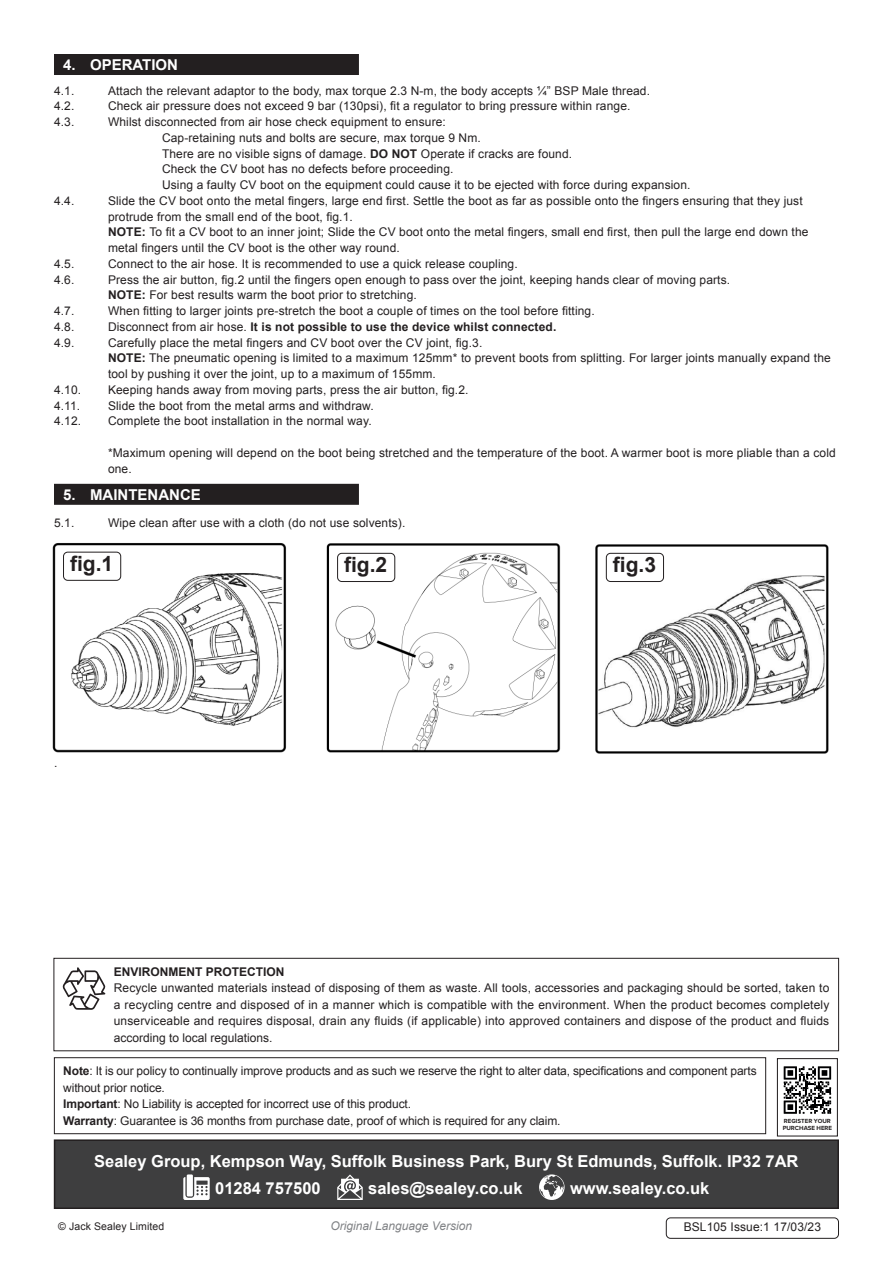
<style>
.page{position:relative;width:893px;height:1263px;background:#fff}
.page>*{position:absolute;margin:0;border:0;box-sizing:border-box;transform-origin:0 0}
.t1{font:700 21px "Arial";color:#231f20}
.Footer_Contact_Infor{font:700 16.5px "Arial";color:#fff}
.t2{font:700 15px "Arial";color:#fff}
.Enviroment_Protectio{font:12px/16.5px "Arial";letter-spacing:.01em;color:#231f20}
.Body{font:12px/15.8px "Arial";letter-spacing:.01em;color:#231f20}
.Important_Notificati{font:12px/16.5px "Arial";letter-spacing:-.01em;color:#231f20}
.Enviroment_Protectio-2{font:700 12px "Arial";letter-spacing:.01em;color:#231f20}
.t3{font:italic 12px "Arial";color:#808285}
.Body__Footer{font:12px "Arial";letter-spacing:.01em;color:#231f20}
.Body__Justified__7pt{font:10.5px "Arial";letter-spacing:.01em;color:#231f20}
.t4{font:700 6.15px/7.2px "Proxima Nova";color:#231f20}
.s1{font-weight:700}
.s2{font-weight:400}
.s3{font-weight:700;font-size:15px;color:#fff}
</style>
<div class="page">
<div style="left:54px;top:54px;width:305px;height:21px;background:#231f20"></div>
<div style="left:54px;top:484px;width:305px;height:21px;background:#231f20"></div>
<img style="left:52px;top:543px;width:777px;height:211px">
<div style="left:64px;top:552px;width:57px;height:28px;background:#fff;border-radius:4px"></div>
<div style="left:63px;top:552px;width:58px;height:29px;border:1px solid #231f20;border-radius:4px"></div>
<div style="left:338px;top:553px;width:57px;height:28px;background:#fff;border-radius:4px"></div>
<div style="left:337px;top:553px;width:58px;height:29px;border:1px solid #231f20;border-radius:4px"></div>
<div style="left:606px;top:553px;width:57px;height:28px;background:#fff;border-radius:4px"></div>
<div style="left:606px;top:553px;width:58px;height:29px;border:1px solid #231f20;border-radius:4px"></div>
<div style="left:666px;top:1217px;width:173px;height:22px;border:1px solid #231f20;border-radius:4px"></div>
<div style="left:55px;top:1140px;width:783px;height:68px;background:#3e3e3f"></div>
<svg style="left:183px;top:1177px;width:27px;height:23px"></svg>
<div style="left:187px;top:1174px;width:6px;height:22px;background:#fff"></div>
<svg style="left:337px;top:1174px;width:26px;height:26px"></svg>
<svg style="left:539px;top:1174px;width:26px;height:26px"></svg>
<div style="left:54px;top:1139px;width:785px;height:70px;border:2px solid #231f20"></div>
<div style="left:54px;top:958px;width:785px;height:93px;border:1px solid #231f20"></div>
<svg style="left:63px;top:967px;width:42px;height:43px"></svg>
<div style="left:54px;top:1057px;width:712px;height:77px;border:1px solid #231f20"></div>
<svg style="left:783px;top:1066px;width:49px;height:48px"></svg>
<svg style="left:784px;top:1066px;width:47px;height:48px"></svg>
<div style="left:777px;top:1058px;width:61px;height:78px;border:1px solid #231f20"></div>
<p class="t2" style="left:63px;top:55px;width:117px">4. OPERATION</p>
<p class="Enviroment_Protectio" style="left:54px;top:82px;width:22px">4.1.</p>
<p class="Enviroment_Protectio" style="left:108px;top:82px;width:544px">Attach the relevant adaptor to the body, max torque 2.3 N-m, the body accepts ¼” BSP Male thread.</p>
<p class="Enviroment_Protectio" style="left:54px;top:98px;width:22px">4.2.</p>
<p class="Enviroment_Protectio" style="left:108px;top:98px;width:524px">Check air pressure does not exceed 9 bar (130psi), fit a regulator to bring pressure within range.</p>
<p class="Enviroment_Protectio" style="left:54px;top:114px;width:22px">4.3.</p>
<p class="Enviroment_Protectio" style="left:108px;top:114px;width:339px">Whilst disconnected from air hose check equipment to ensure:</p>
<p class="Body" style="left:162px;top:130px;width:320px">Cap-retaining nuts and bolts are secure, max torque 9 Nm.</p>
<p class="Body" style="left:162px;top:146px;width:412px">There are no visible signs of damage. <span class="s1">DO NOT</span> Operate if cracks are found.</p>
<p class="Body" style="left:162px;top:161px;width:293px">Check the CV boot has no defects before proceeding.</p>
<p class="Body" style="left:162px;top:177px;width:530px">Using a faulty CV boot on the equipment could cause it to be ejected with force during expansion.</p>
<p class="Enviroment_Protectio" style="left:54px;top:192px;width:22px">4.4.</p>
<p class="Enviroment_Protectio" style="left:108px;top:193px;width:696px;line-height:15.8px">Slide the CV boot onto the metal fingers, large end first. Settle the boot as far as possible onto the fingers ensuring that they just protrude from the small end of the boot, fig.1.</p>
<p class="Body" style="left:108px;top:224px;width:702px"><span class="s1">NOTE:</span> To fit a CV boot to an inner joint; Slide the CV boot onto the metal fingers, small end first, then pull the large end down the metal fingers until the CV boot is the other way round.</p>
<p class="Enviroment_Protectio" style="left:54px;top:255px;width:22px">4.5.</p>
<p class="Enviroment_Protectio" style="left:108px;top:255px;width:411px">Connect to the air hose. It is recommended to use a quick release coupling.</p>
<p class="Enviroment_Protectio" style="left:54px;top:271px;width:22px">4.6.</p>
<p class="Enviroment_Protectio" style="left:108px;top:271px;width:624px">Press the air button, fig.2 until the fingers open enough to pass over the joint, keeping hands clear of moving parts.</p>
<p class="Body" style="left:108px;top:287px;width:310px"><span class="s1">NOTE:</span> For best results warm the boot prior to stretching.</p>
<p class="Enviroment_Protectio" style="left:54px;top:303px;width:22px">4.7.</p>
<p class="Enviroment_Protectio" style="left:108px;top:303px;width:488px">When fitting to larger joints pre-stretch the boot a couple of times on the tool before fitting.</p>
<p class="Enviroment_Protectio" style="left:54px;top:318px;width:22px">4.8.</p>
<p class="Enviroment_Protectio-2" style="left:108px;top:319px;width:450px"><span class="s2">Disconnect from air hose.</span> It is not possible to use the device whilst connected.</p>
<p class="Enviroment_Protectio" style="left:54px;top:334px;width:22px">4.9.</p>
<p class="Enviroment_Protectio" style="left:108px;top:334px;width:376px">Carefully place the metal fingers and CV boot over the CV joint, fig.3.</p>
<p class="Body" style="left:108px;top:350px;width:724px"><span class="s1">NOTE:</span> The pneumatic opening is limited to a maximum 125mm* to prevent boots from splitting. For larger joints manually expand the tool by pushing it over the joint, up to a maximum of 155mm.</p>
<p class="Enviroment_Protectio" style="left:54px;top:381px;width:29px">4.10.</p>
<p class="Enviroment_Protectio" style="left:108px;top:381px;width:362px">Keeping hands away from moving parts, press the air button, fig.2.</p>
<p class="Enviroment_Protectio" style="left:54px;top:397px;width:28px">4.11.</p>
<p class="Enviroment_Protectio" style="left:108px;top:397px;width:267px">Slide the boot from the metal arms and withdraw.</p>
<p class="Enviroment_Protectio" style="left:54px;top:413px;width:29px">4.12.</p>
<p class="Enviroment_Protectio" style="left:108px;top:413px;width:265px">Complete the boot installation in the normal way.</p>
<p class="Body" style="left:108px;top:445px;width:729px">*Maximum opening will depend on the boot being stretched and the temperature of the boot. A warmer boot is more pliable than a cold one.</p>
<p class="t2" style="left:63px;top:484px;width:139px">5. MAINTENANCE</p>
<p class="Enviroment_Protectio" style="left:54px;top:514px;width:22px">5.1.</p>
<p class="Enviroment_Protectio" style="left:108px;top:514px;width:310px">Wipe clean after use with a cloth (do not use solvents).<span class="s3">N</span></p>
<p class="t1" style="left:70px;top:550px;width:45px">fig.1</p>
<p class="t1" style="left:344px;top:551px;width:45px">fig.2</p>
<p class="t1" style="left:613px;top:551px;width:45px">fig.3</p>
<p class="Body" style="left:54px;top:755px;width:5px">.</p>
<p class="Enviroment_Protectio-2" style="left:114px;top:964px;width:172px">ENVIRONMENT PROTECTION</p>
<p class="Enviroment_Protectio" style="left:114px;top:980px;width:717px;text-align:justify">Recycle unwanted materials instead of disposing of them as waste. All tools, accessories and packaging should be sorted, taken to a recycling centre and disposed of in a manner which is compatible with the environment. When the product becomes completely unserviceable and requires disposal, drain any fluids (if applicable) into approved containers and dispose of the product and fluids according to local regulations.</p>
<p class="Important_Notificati" style="left:63px;top:1063px;width:695px"><span class="s1">Note</span>: It is our policy to continually improve products and as such we reserve the right to alter data, specifications and component parts without prior notice.</p>
<p class="Important_Notificati" style="left:63px;top:1096px;width:349px"><span class="s1">Important</span>: No Liability is accepted for incorrect use of this product.</p>
<p class="Important_Notificati" style="left:63px;top:1112px;width:499px"><span class="s1">Warranty</span>: Guarantee is 36 months from purchase date, proof of which is required for any claim.</p>
<p class="t4" style="left:783px;top:1117px;width:51px">REGISTER YOUR<br>PURCHASE HERE</p>
<p class="Footer_Contact_Infor" style="left:94px;top:1150px;width:706px">Sealey Group, Kempson Way, Suffolk Business Park, Bury St Edmunds, Suffolk. IP32 7AR</p>
<p class="Footer_Contact_Infor" style="left:215px;top:1177px;width:107px">01284 757500</p>
<p class="Footer_Contact_Infor" style="left:368px;top:1177px;width:156px">sales@sealey.co.uk</p>
<p class="Footer_Contact_Infor" style="left:570px;top:1177px;width:141px">www.sealey.co.uk</p>
<p class="Body__Justified__7pt" style="left:58px;top:1219px;width:108px">© Jack Sealey Limited</p>
<p class="t3" style="left:330px;top:1218px;width:143px">Original Language Version</p>
<p class="Body__Footer" style="left:684px;top:1219px;width:139px">BSL105 Issue:1 17/03/23</p>
</div>
